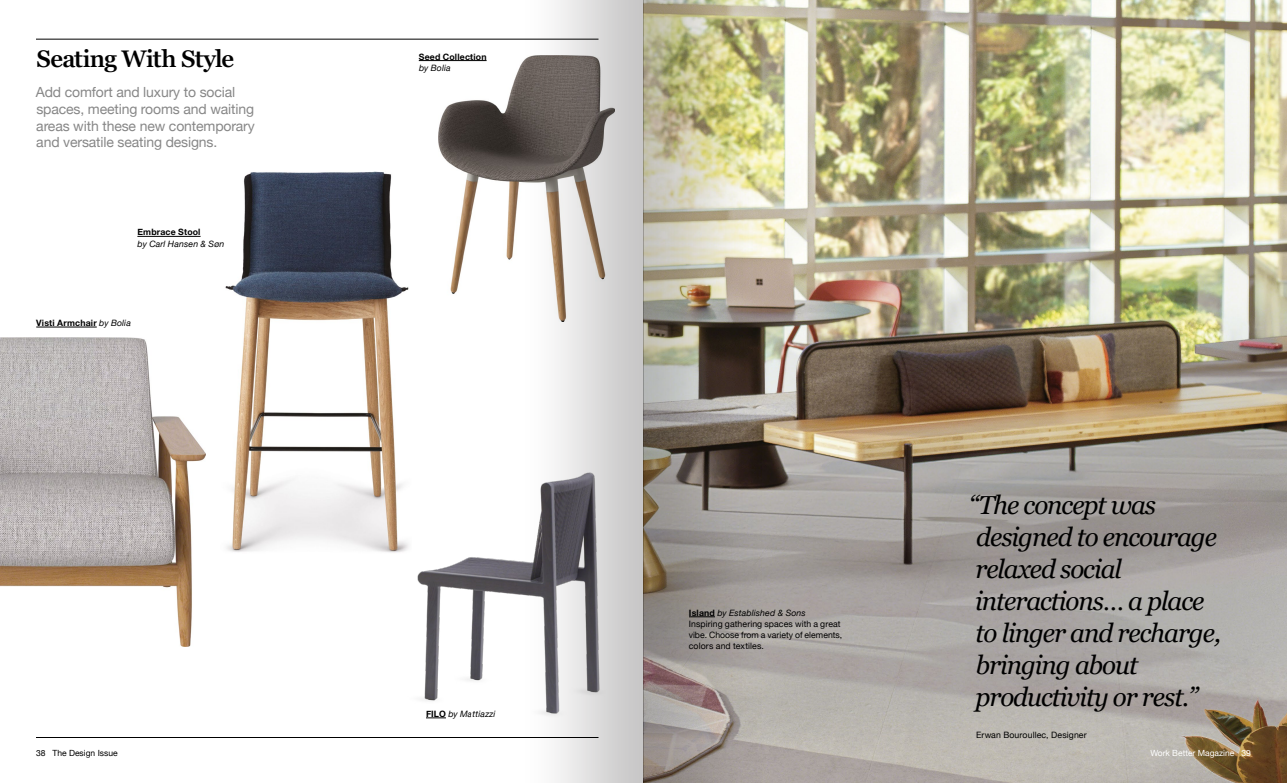
<style>
.page{position:relative;width:1287px;height:783px;background:#fff}
.page>*{position:absolute;margin:0;border:0;box-sizing:border-box;transform-origin:0 0}
.t1{font:italic 26px/32px "Georgia Pro";letter-spacing:-.04em;color:#000}
.t2{font:600 24px "Georgia Pro";letter-spacing:-.03em;color:#000}
.t3{font:14px/16.6px "Helvetica Neue";letter-spacing:-.01em;color:#878787}
.t4{font:8.8px/11.1px "Helvetica Neue";letter-spacing:.01em;color:#000}
.t5{font:700 8.8px "Helvetica Neue";letter-spacing:.02em;color:#000}
.t6{font:italic 8.8px "Helvetica Neue";letter-spacing:.015em;color:#000}
.t7{font:8.5px "Helvetica Neue";color:#fff}
.t8{font:8.5px "Helvetica Neue";color:#000}
.s1{font-weight:400;font-style:italic}
.s2{font-weight:700;font-style:normal}
.s3{font-weight:700}
.s4{font-style:italic}
</style>
<div class="page">
<img style="left:439px;top:61px;width:33px;height:233px">
<img style="left:472px;top:0;width:815px;height:783px">
<img style="left:417px;top:426px;width:211px;height:301px">
<img style="left:225px;top:171px;width:184px;height:382px">
<img style="left:0;top:337px;width:205px;height:310px">
<hr style="left:36px;top:327px;width:61px;height:1px;background:#000">
<hr style="left:419px;top:60px;width:68px;height:1px;background:#000">
<hr style="left:137px;top:236px;width:64px;height:1px;background:#000">
<svg style="left:426px;top:718px;width:20px;height:1px"></svg>
<hr style="left:36px;top:39px;width:562px;height:1px;background:#000">
<hr style="left:36px;top:737px;width:562px;height:1px;background:#000">
<img style="left:644px;top:0;width:171px;height:783px">
<h2 class="t2" style="left:37px;top:45px;width:199px">Seating With Style</h2>
<h3 class="t3" style="left:36px;top:85px;width:220px">Add comfort and luxury to social spaces, meeting rooms and waiting areas with these new contemporary and versatile seating designs.</h3>
<p class="t5" style="left:137px;top:225px;width:65px">Embrace Stool</p>
<p class="t6" style="left:138px;top:237px;width:88px">by Carl Hansen &amp; Søn</p>
<p class="t5" style="left:36px;top:316px;width:96px">Visti Armchair <span class="s1">by Bolia</span></p>
<p class="t5" style="left:419px;top:50px;width:69px">Seed Collection</p>
<p class="t6" style="left:419px;top:61px;width:33px">by Bolia</p>
<p class="t6" style="left:426px;top:708px;width:71px"><span class="s2">FILO</span> by Mattiazzi</p>
<p class="t4" style="left:689px;top:608px;width:155px"><span class="s3">Island</span> <span class="s4">by Established &amp; Sons<br></span>Inspiring gathering spaces with a great vibe. Choose from a variety of elements, colors and textiles.</p>
<h1 class="t1" style="left:969px;top:490px;width:254px">“The concept was designed to encourage relaxed social interactions… a place to linger and recharge, bringing about productivity or rest.”</h1>
<p class="t4" style="left:976px;top:730px;width:112px">Erwan Bouroullec, Designer</p>
<p class="t8" style="left:36px;top:747px;width:83px">38 The Design Issue</p>
<p class="t7" style="left:1150px;top:747px;width:102px">Work Better Magazine 39</p>
</div>
